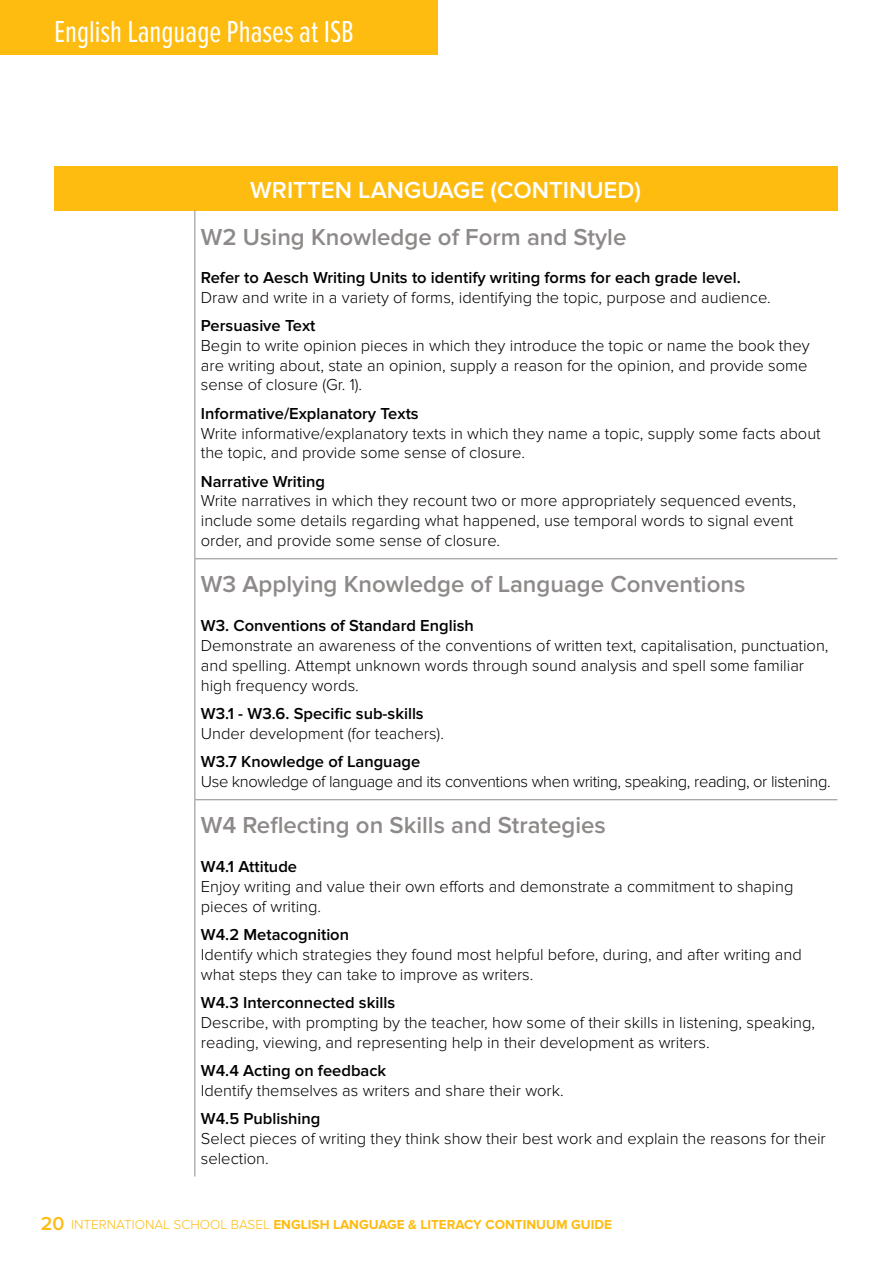
<style>
.page{position:relative;width:893px;height:1263px;background:#fff}
.page>*{position:absolute;margin:0;border:0;box-sizing:border-box;transform-origin:0 0}
.t1{font:31.5px "Proxima Nova Ex Cn";color:#fff}
.t2{font:600 24px "Proxima Nova";color:#8d8a89}
.t3{font:600 24px "Proxima Nova";color:#fff}
.t4{font:300 16.5px/19.8px "Proxima Nova";color:#000}
.t5{font:600 16.5px "Proxima Nova";color:#000}
.t6{font:300 16.5px "Proxima Nova";letter-spacing:-.02em;color:#000}
.t7{font:700 13.5px "Proxima Nova";color:#febc11}
.s1{font-weight:600;font-size:19.5px}
.s2{font-weight:300}
</style>
<div class="page">
<div style="left:0;top:0;width:438px;height:54px;background:#febc11"></div>
<div style="left:54px;top:166px;width:783px;height:44px;background:#febc11"></div>
<hr style="left:194px;top:799px;width:643px;height:1px;background:#8d8a89">
<hr style="left:194px;top:210px;width:1px;height:51px;background:#8d8a89">
<hr style="left:194px;top:261px;width:1px;height:297px;background:#8d8a89">
<hr style="left:194px;top:559px;width:1px;height:51px;background:#8d8a89">
<hr style="left:194px;top:610px;width:1px;height:189px;background:#8d8a89">
<hr style="left:194px;top:800px;width:1px;height:51px;background:#8d8a89">
<hr style="left:194px;top:851px;width:1px;height:325px;background:#8d8a89">
<hr style="left:194px;top:558px;width:643px;height:1px;background:#8d8a89">
<h1 class="t1" style="left:54px;top:14px;width:301px">English Language Phases at ISB</h1>
<h2 class="t3" style="left:250px;top:176px;width:392px">WRITTEN LANGUAGE (CONTINUED)</h2>
<h2 class="t2" style="left:201px;top:223px;width:427px">W2 Using Knowledge of Form and Style</h2>
<p class="t5" style="left:201px;top:268px;width:541px">Refer to Aesch Writing Units to identify writing forms for each grade level.</p>
<p class="t4" style="left:201px;top:287px;width:571px">Draw and write in a variety of forms, identifying the topic, purpose and audience.</p>
<p class="t5" style="left:201px;top:316px;width:116px">Persuasive Text</p>
<p class="t4" style="left:201px;top:336px;width:610px">Begin to write opinion pieces in which they introduce the topic or name the book they are writing about, state an opinion, supply a reason for the opinion, and provide some sense of closure (Gr. 1).</p>
<p class="t5" style="left:201px;top:404px;width:219px">Informative/Explanatory Texts</p>
<p class="t4" style="left:201px;top:423px;width:621px">Write informative/explanatory texts in which they name a topic, supply some facts about the topic, and provide some sense of closure.</p>
<p class="t5" style="left:201px;top:472px;width:126px">Narrative Writing</p>
<p class="t4" style="left:201px;top:491px;width:597px">Write narratives in which they recount two or more appropriately sequenced events, include some details regarding what happened, use temporal words to signal event order, and provide some sense of closure.</p>
<h2 class="t2" style="left:201px;top:570px;width:546px">W3 Applying Knowledge of Language Conventions</h2>
<p class="t5" style="left:201px;top:616px;width:274px">W3. Conventions of Standard English</p>
<p class="t4" style="left:201px;top:636px;width:629px">Demonstrate an awareness of the conventions of written text, capitalisation, punctuation, and spelling. Attempt unknown words through sound analysis and spell some familiar high frequency words.</p>
<p class="t5" style="left:201px;top:704px;width:224px">W3.1 - W3.6. Specific sub-skills</p>
<p class="t4" style="left:201px;top:724px;width:245px">Under development (for teachers).</p>
<p class="t5" style="left:201px;top:752px;width:221px">W3.7 Knowledge of Language</p>
<p class="t6" style="left:201px;top:772px;width:631px">Use knowledge of language and its conventions when writing, speaking, reading, or listening.</p>
<h2 class="t2" style="left:201px;top:811px;width:407px">W4 Reflecting on Skills and Strategies</h2>
<p class="t5" style="left:201px;top:857px;width:98px">W4.1 Attitude</p>
<p class="t4" style="left:201px;top:877px;width:594px">Enjoy writing and value their own efforts and demonstrate a commitment to shaping pieces of writing.</p>
<p class="t5" style="left:201px;top:925px;width:150px">W4.2 Metacognition</p>
<p class="t4" style="left:201px;top:945px;width:602px">Identify which strategies they found most helpful before, during, and after writing and what steps they can take to improve as writers.</p>
<p class="t5" style="left:201px;top:993px;width:196px">W4.3 Interconnected skills</p>
<p class="t4" style="left:201px;top:1013px;width:616px">Describe, with prompting by the teacher, how some of their skills in listening, speaking, reading, viewing, and representing help in their development as writers.</p>
<p class="t5" style="left:201px;top:1061px;width:187px">W4.4 Acting on feedback</p>
<p class="t4" style="left:201px;top:1081px;width:364px">Identify themselves as writers and share their work.</p>
<p class="t5" style="left:201px;top:1109px;width:121px">W4.5 Publishing</p>
<p class="t4" style="left:201px;top:1129px;width:626px">Select pieces of writing they think show their best work and explain the reasons for their selection.</p>
<p class="t7" style="left:41px;top:1216px;width:573px"><span class="s1">20</span> <span class="s2">INTERNATIONAL SCHOOL BASEL</span> ENGLISH LANGUAGE &amp; LITERACY CONTINUUM GUIDE</p>
</div>
